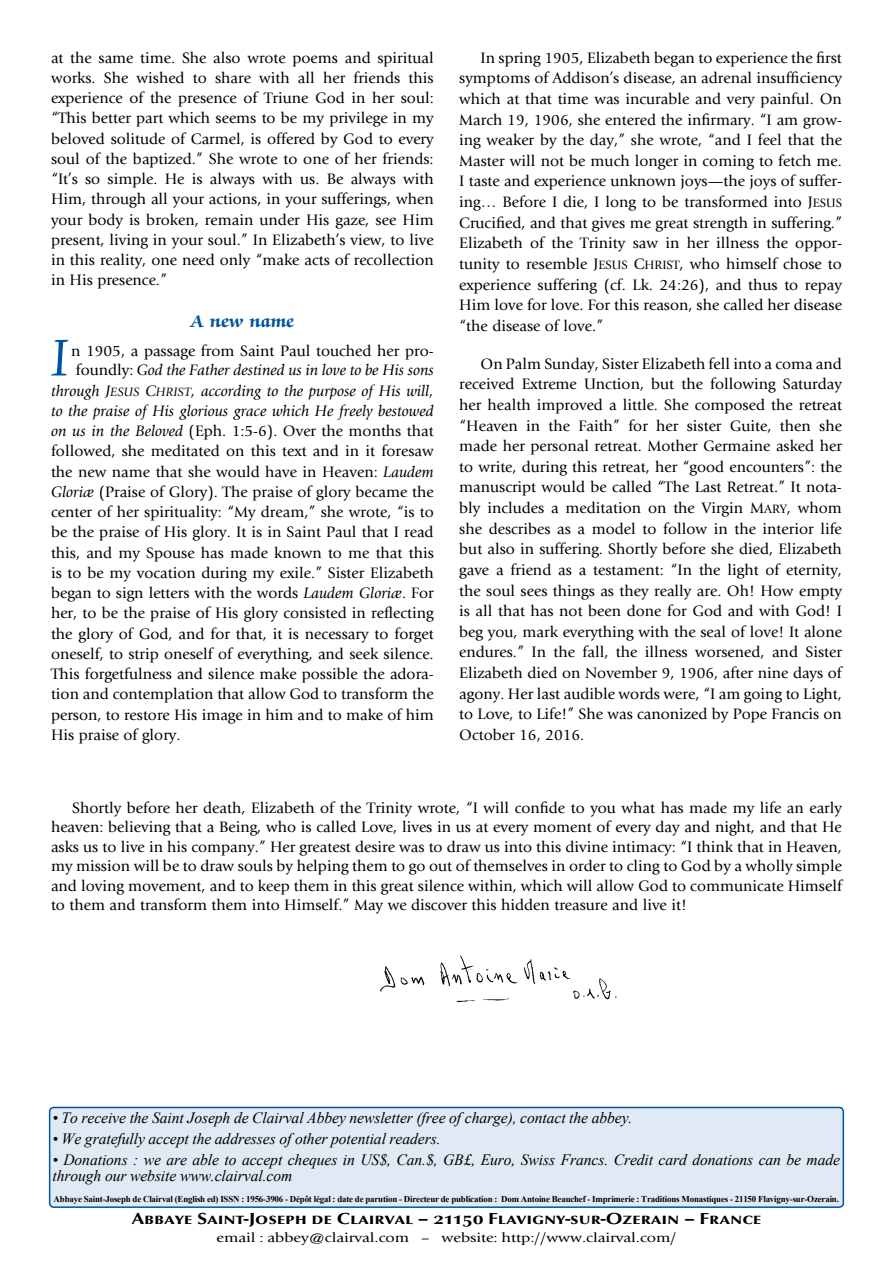
<style>
.page{position:relative;width:893px;height:1263px;background:#fff}
.page>*{position:absolute;margin:0;border:0;box-sizing:border-box;transform-origin:0 0}
.t1{font:60px "Zapf Chancery Std";color:#0053a1;scale:.91 1}
.t2{font:700 19.5px "Zapf Chancery Std";letter-spacing:.015em;color:#0053a1}
.t3{font:700 16.5px "Opus Sm Caps";letter-spacing:-.005em;color:#000;scale:1.2 1}
.t4{font:15.75px/20.7px "Giovanni";color:#000;text-align:justify}
.t5{font:italic 15.75px/16.5px "Times New Roman";letter-spacing:-.005em;color:#000}
.t6{font:italic 15.75px "Giovanni";color:#000}
.t7{font:13.5px "Giovanni";letter-spacing:-.005em;color:#000;scale:1.2 1}
.t8{font:700 9px "Times New Roman";letter-spacing:-.02em;color:#000}
.s1{font-style:normal}
.s2{font-family:"Giovanni Book Italic SC800";font-style:normal}
.s3{font-family:"Giovanni Book Italic SC800";font-style:normal;font-size:12.6px}
.s4{font-style:italic}
.s5{font-family:"Giovanni Book SC800"}
.s6{font-family:"Giovanni Book SC800";font-size:12.6px}
</style>
<div class="page">
<img style="left:380px;top:955px;width:237px;height:48px">
<div style="left:50px;top:1107px;width:793px;height:100px;background:#e0eaf4;border-radius:4px"></div>
<div style="left:49px;top:1107px;width:795px;height:101px;border:2px solid #0053a1;border-radius:4px"></div>
<p class="t4" style="left:51px;top:48px;width:384px;line-height:20.2px">at the same time. She also wrote poems and spiritual works. She wished to share with all her friends this experience of the presence of Triune God in her soul: “This better part which seems to be my privilege in my beloved solitude of Carmel, is offered by God to every soul of the baptized.” She wrote to one of her friends: “It’s so simple. He is always with us. Be always with Him, through all your actions, in your sufferings, when your body is broken, remain under His gaze, see Him present, living in your soul.” In Elizabeth’s view, to live in this reality, one need only “make acts of recollection in His presence.”</p>
<p class="t2" style="left:191px;top:311px;width:105px">A new name</p>
<h1 class="t1" style="left:51px;top:326px;width:21px">I</h1>
<p class="t4" style="left:71px;top:341px;width:364px">n 1905, a passage from Saint Paul touched her pro-</p>
<p class="t6" style="left:76px;top:362px;width:360px"><span class="s1">foundly:</span> God the Father destined us in love to be His sons</p>
<p class="t6" style="left:51px;top:382px;width:384px">through <span class="s2">J</span><span class="s3">ESUS</span> <span class="s2">C</span><span class="s3">HRIST</span>, according to the purpose of His will,</p>
<p class="t6" style="left:51px;top:402px;width:384px">to the praise of His glorious grace which He freely bestowed</p>
<p class="t4" style="left:51px;top:421px;width:384px"><span class="s4">on us in the Beloved</span> (Eph. 1:5-6). Over the months that</p>
<p class="t4" style="left:51px;top:441px;width:384px">followed, she meditated on this text and in it foresaw</p>
<p class="t4" style="left:51px;top:461px;width:384px">the new name that she would have in Heaven: <span class="s4">Laudem</span></p>
<p class="t4" style="left:51px;top:482px;width:384px"><span class="s4">Gloriæ</span> (Praise of Glory). The praise of glory became the</p>
<p class="t4" style="left:51px;top:502px;width:384px">center of her spirituality: “My dream,” she wrote, “is to</p>
<p class="t4" style="left:51px;top:522px;width:384px">be the praise of His glory. It is in Saint Paul that I read</p>
<p class="t4" style="left:51px;top:542px;width:384px">this, and my Spouse has made known to me that this</p>
<p class="t4" style="left:51px;top:562px;width:384px">is to be my vocation during my exile.” Sister Elizabeth</p>
<p class="t4" style="left:51px;top:583px;width:384px">began to sign letters with the words <span class="s4">Laudem Gloriæ</span>. For</p>
<p class="t4" style="left:51px;top:603px;width:384px">her, to be the praise of His glory consisted in reflecting</p>
<p class="t4" style="left:51px;top:623px;width:384px">the glory of God, and for that, it is necessary to forget</p>
<p class="t4" style="left:51px;top:643px;width:384px">oneself, to strip oneself of everything, and seek silence.</p>
<p class="t4" style="left:51px;top:664px;width:384px">This forgetfulness and silence make possible the adora-</p>
<p class="t4" style="left:51px;top:684px;width:384px">tion and contemplation that allow God to transform the</p>
<p class="t4" style="left:51px;top:704px;width:384px">person, to restore His image in him and to make of him</p>
<p class="t4" style="left:51px;top:724px;width:131px">His praise of glory.</p>
<p class="t4" style="left:459px;top:47px;width:384px;text-indent:21px">In spring 1905, Elizabeth began to experience the first symptoms of Addison’s disease, an adrenal insufficiency which at that time was incurable and very painful. On March 19, 1906, she entered the infirmary. “I am grow&shy;ing weaker by the day,” she wrote, “and I feel that the Master will not be much longer in coming to fetch me.<br>I taste and experience unknown joys—the joys of suffer&shy;ing… Before I die, I long to be transformed into <span class="s5">J</span><span class="s6">ESUS </span>Crucified, and that gives me great strength in suffering.” Elizabeth of the Trinity saw in her illness the oppor&shy;tunity to resemble <span class="s5">J</span><span class="s6">ESUS</span> <span class="s5">C</span><span class="s6">HRIST</span>, who himself chose to experience suffering (cf. Lk. 24:26), and thus to repay Him love for love. For this reason, she called her disease “the disease of love.”</p>
<p class="t4" style="left:459px;top:353px;width:384px;text-indent:21px">On Palm Sunday, Sister Elizabeth fell into a coma and received Extreme Unction, but the following Saturday her health improved a little. She composed the retreat “Heaven in the Faith” for her sister Guite, then she made her personal retreat. Mother Germaine asked her to write, during this retreat, her “good encounters”: the manuscript would be called “The Last Retreat.” It nota&shy;bly includes a meditation on the Virgin <span class="s5">M</span><span class="s6">ARY</span>, whom she describes as a model to follow in the interior life but also in suffering. Shortly before she died, Elizabeth gave a friend as a testament: “In the light of eternity, the soul sees things as they really are. Oh! How empty is all that has not been done for God and with God! I beg you, mark everything with the seal of love! It alone endures.” In the fall, the illness worsened, and Sister Elizabeth died on November 9, 1906, after nine days of agony. Her last audible words were, “I am going to Light, to Love, to Life!” She was canonized by Pope Francis on October 16, 2016.</p>
<p class="t4" style="left:51px;top:798px;width:792px;line-height:19.5px;text-indent:21px">Shortly before her death, Elizabeth of the Trinity wrote, “I will confide to you what has made my life an early heaven: believing that a Being, who is called Love, lives in us at every moment of every day and night, and that He asks us to live in his company.” Her greatest desire was to draw us into this divine intimacy: “I think that in Heaven, my mission will be to draw souls by helping them to go out of themselves in order to cling to God by a wholly simple and loving movement, and to keep them in this great silence within, which will allow God to communicate Himself to them and transform them into Himself.” May we discover this hidden treasure and live it!</p>
<p class="t5" style="left:53px;top:1110px;width:581px">• To receive the Saint Joseph de Clairval Abbey newsletter (free of charge), contact the abbey.</p>
<p class="t5" style="left:53px;top:1130px;width:390px">• We gratefully accept the addresses of other potential readers.</p>
<p class="t5" style="left:53px;top:1151px;width:789px">• Donations : we are able to accept cheques in US$, Can.$, GB£, Euro, Swiss Francs. Credit card donations can be made through our website www.clairval.com</p>
<p class="t8" style="left:54px;top:1194px;width:787px">Abbaye Saint-Joseph de Clairval (English ed) ISSN : 1956-3906 - Dépôt légal : date de parution - Directeur de publication : Dom Antoine Beauchef - Imprimerie : Traditions Monastiques - 21150 Flavigny-sur-Ozerain.</p>
<p class="t3" style="left:131px;top:1209px;width:527px">Abbaye Saint-Joseph de Clairval – 21150 Flavigny-sur-Ozerain – France</p>
<p class="t7" style="left:217px;top:1229px;width:385px">email : abbey@clairval.com – website: http://www.clairval.com/</p>
</div>
